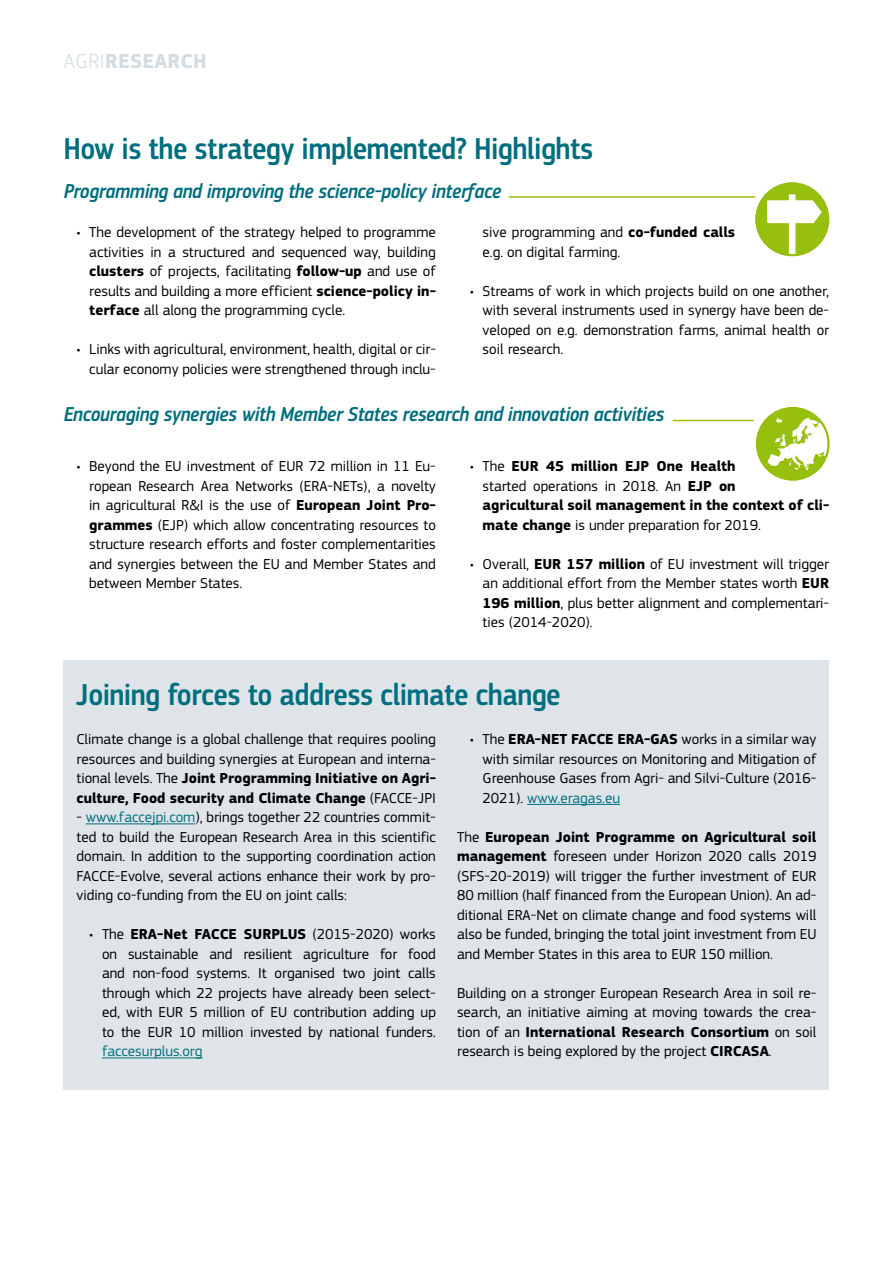
<style>
.page{position:relative;width:893px;height:1263px;background:#fff}
.page>*{position:absolute;margin:0;border:0;box-sizing:border-box;transform-origin:0 0}
.t1{font:500 31.5px "EC Square Sans Cond Pro";color:#006f80}
.t2{font:21px "EC Square Sans Cond Pro Medium Itali";color:#006f80}
.t3{font:700 21px "EC Square Sans Pro";letter-spacing:.01em;color:#d3dce1}
.t4{font:15px/19.5px "EC Square Sans Pro";color:#000;text-align:justify}
.t5{font:700 15px/19.5px "EC Square Sans Pro";color:#000}
.t6{font:15px "EC Square Sans Pro";color:#006f80}
.s1{font-weight:300}
.s2{font-weight:700}
.s3{font-weight:400}
.s4{color:#006f80}
</style>
<div class="page">
<div style="left:756px;top:184px;width:72px;height:71px;background:#97bf0d;border-radius:50%"></div>
<svg style="left:767px;top:194px;width:55px;height:63px"></svg>
<div style="left:755px;top:182px;width:74px;height:74px;border:2px solid #97bf0d;border-radius:50%"></div>
<hr style="left:509px;top:196px;width:246px;height:2px;background:#97bf0d">
<div style="left:757px;top:408px;width:71px;height:72px;background:#97bf0d;border-radius:50%"></div>
<svg style="left:767px;top:413px;width:62px;height:57px"></svg>
<div style="left:756px;top:407px;width:74px;height:74px;border:2px solid #97bf0d;border-radius:50%"></div>
<hr style="left:673px;top:420px;width:80px;height:1px;background:#97bf0d">
<div style="left:64px;top:660px;width:765px;height:429px;background:#dee4e8"></div>
<hr style="left:86px;top:823px;width:109px;height:1px;background:#006f80">
<hr style="left:102px;top:1057px;width:101px;height:1px;background:#006f80">
<hr style="left:527px;top:804px;width:93px;height:1px;background:#006f80">
<h2 class="t3" style="left:64px;top:49px;width:144px"><span class="s1">AGRI</span>RESEARCH</h2>
<h1 class="t1" style="left:64px;top:131px;width:531px">How is the strategy implemented? Highlights</h1>
<h2 class="t2" style="left:64px;top:179px;width:439px">Programming and improving the science-policy interface</h2>
<p class="t4" style="left:89px;top:223px;width:348px;text-indent:-13px">• The development of the strategy helped to programme activities in a structured and sequenced way, building <span class="s2">clusters</span> of projects, facilitating <span class="s2">follow-up</span> and use of results and building a more efficient <span class="s2">science-policy in&shy;terface</span> all along the programming cycle.</p>
<p class="t4" style="left:77px;top:340px;width:361px;text-align:right">• Links with agricultural, environment, health, digital or cir&shy;cular economy policies were strengthened through inclu-</p>
<p class="t4" style="left:483px;top:223px;width:254px">sive programming and <span class="s2">co-funded calls </span>e.g. on digital farming.</p>
<p class="t4" style="left:483px;top:281px;width:348px;text-indent:-13px">• Streams of work in which projects build on one another, with several instruments used in synergy have been de&shy;veloped on e.g. demonstration farms, animal health or soil research.</p>
<h2 class="t2" style="left:64px;top:402px;width:602px">Encouraging synergies with Member States research and innovation activities</h2>
<p class="t4" style="left:89px;top:457px;width:348px;text-indent:-13px">• Beyond the EU investment of EUR 72 million in 11 Eu&shy;ropean Research Area Networks (ERA-NETs), a novelty in agricultural R&amp;I is the use of <span class="s2">European Joint Pro&shy;grammes</span> (EJP) which allow concentrating resources to structure research efforts and foster complementarities and synergies between the EU and Member States and between Member States.</p>
<p class="t5" style="left:483px;top:457px;width:348px;text-indent:-13px"><span class="s3">• The</span> EUR 45 million EJP One Health<br><span class="s3">started operations in 2018. An</span> EJP on<br>agricultural soil management in the context of cli&shy;mate change <span class="s3">is under preparation for 2019.</span></p>
<p class="t4" style="left:483px;top:554px;width:348px;text-indent:-13px">• Overall, <span class="s2">EUR 157 million</span> of EU investment will trigger an additional effort from the Member states worth <span class="s2">EUR 196 million</span>, plus better alignment and complementari&shy;ties (2014-2020).</p>
<h1 class="t1" style="left:77px;top:677px;width:485px">Joining forces to address climate change</h1>
<p class="t4" style="left:77px;top:730px;width:361px">Climate change is a global challenge that requires pooling resources and building synergies at European and interna&shy;tional levels. The <span class="s2">Joint Programming Initiative on Agri&shy;culture, Food security and Climate Change</span> (FACCE-JPI</p>
<p class="t4" style="left:77px;top:808px;width:361px">- <span class="s4">www.faccejpi.com</span>), brings together 22 countries commit&shy;ted to build the European Research Area in this scientific domain. In addition to the supporting coordination action FACCE-Evolve, several actions enhance their work by pro&shy;viding co-funding from the EU on joint calls:</p>
<p class="t4" style="left:102px;top:925px;width:335px;text-indent:-13px">• The <span class="s2">ERA-Net FACCE SURPLUS</span> (2015-2020) works on sustainable and resilient agriculture for food and non-food systems. It organised two joint calls through which 22 projects have already been select&shy;ed, with EUR 5 million of EU contribution adding up to the EUR 10 million invested by national funders.</p>
<p class="t6" style="left:102px;top:1043px;width:102px">faccesurplus.org</p>
<p class="t4" style="left:483px;top:730px;width:335px;text-indent:-13px">• The <span class="s2">ERA-NET FACCE ERA-GAS</span> works in a similar way with similar resources on Monitoring and Mitigation of Greenhouse Gases from Agri- and Silvi-Culture (2016- 2021). <span class="s4">www.eragas.eu</span></p>
<p class="t4" style="left:457px;top:827px;width:361px">The <span class="s2">European Joint Programme on Agricultural soil management</span> foreseen under Horizon 2020 calls 2019 (SFS-20-2019) will trigger the further investment of EUR 80 million (half financed from the European Union). An ad&shy;ditional ERA-Net on climate change and food systems will also be funded, bringing the total joint investment from EU and Member States in this area to EUR 150 million.</p>
<p class="t4" style="left:457px;top:983px;width:361px">Building on a stronger European Research Area in soil re&shy;search, an initiative aiming at moving towards the crea&shy;tion of an <span class="s2">International Research Consortium</span> on soil research is being explored by the project <span class="s2">CIRCASA</span>.</p>
</div>
